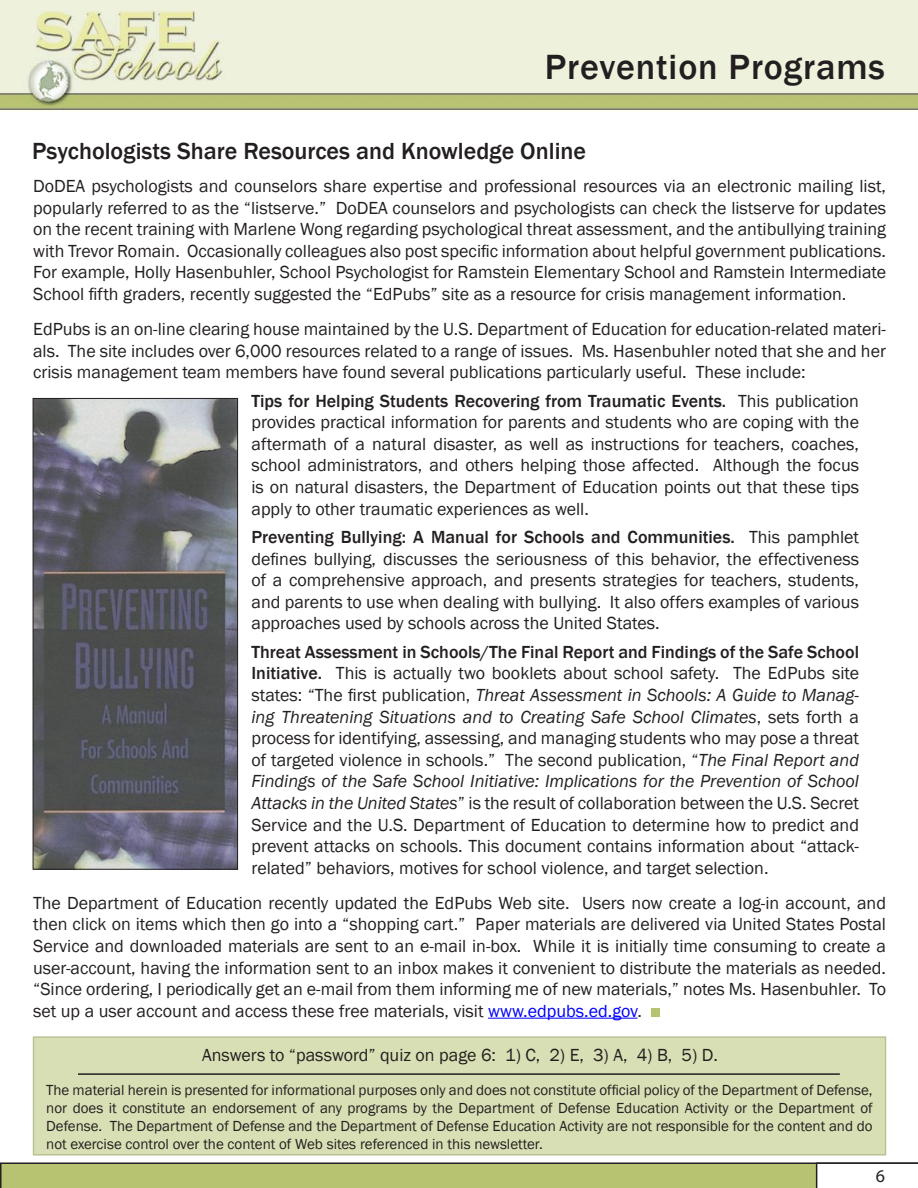
<style>
.page{position:relative;width:918px;height:1188px;background:#fff}
.page>*{position:absolute;margin:0;border:0;box-sizing:border-box;transform-origin:0 0}
.Page_Headers{font:500 36px "Franklin Gothic";letter-spacing:.025em;color:#231f20}
.Article_Title{font:500 24px "Franklin Gothic";color:#231f20}
.Newsletter_body_text{font:18px/21.6px "Franklin Gothic";color:#231f20;text-align:justify}
.Picture_Caption{font:18px "Franklin Gothic";color:#231f20}
.t1{font:18px "Myriad Pro";color:#231f20}
.Picture_Caption-2{font:15px/18px "Franklin Gothic";color:#231f20;text-align:justify}
.s1{font-weight:500}
.s2{font-style:italic}
.s3{color:#00f}
</style>
<div class="page">
<div style="left:33px;top:1036px;width:853px;height:120px;background:#d9dfb4;border:2px solid #b8c395"></div>
<hr style="left:78px;top:1073px;width:762px;height:2px;background:#231f20">
<svg style="left:0;top:1162px;width:918px;height:26px;background:#b7bf7d"></svg>
<img style="left:0;top:0;width:918px;height:111px">
<hr style="left:488px;top:1018px;width:150px;height:1px;background:#00f">
<div style="left:651px;top:1008px;width:9px;height:9px;background:#b8c372"></div>
<img style="left:35px;top:400px;width:201px;height:468px">
<div style="left:33px;top:398px;width:205px;height:472px;border:1px solid #231f20"></div>
<p class="Page_Headers" style="left:545px;top:45px;width:342px">Prevention Programs</p>
<p class="Article_Title" style="left:32px;top:137px;width:555px">Psychologists Share Resources and Knowledge Online</p>
<p class="Newsletter_body_text" style="left:33px;top:176px;width:854px">DoDEA psychologists and counselors share expertise and professional resources via an electronic mailing list, popularly referred to as the “listserve.” DoDEA counselors and psychologists can check the listserve for updates on the recent training with Marlene Wong regarding psychological threat assessment, and the antibullying training with Trevor Romain. Occasionally colleagues also post specific information about helpful government publications.<br>For example, Holly Hasenbuhler, School Psychologist for Ramstein Elementary School and Ramstein Intermediate School fifth graders, recently suggested the “EdPubs” site as a resource for crisis management information.</p>
<p class="Newsletter_body_text" style="left:33px;top:319px;width:854px">EdPubs is an on-line clearing house maintained by the U.S. Department of Education for education-related materi&shy;als. The site includes over 6,000 resources related to a range of issues. Ms. Hasenbuhler noted that she and her crisis management team members have found several publications particularly useful. These include:</p>
<p class="Newsletter_body_text" style="left:251px;top:390px;width:609px"><span class="s1">Tips for Helping Students Recovering from Traumatic Events.</span> This publication provides practical information for parents and students who are coping with the aftermath of a natural disaster, as well as instructions for teachers, coaches, school administrators, and others helping those affected. Although the focus is on natural disasters, the Department of Education points out that these tips apply to other traumatic experiences as well.</p>
<p class="Newsletter_body_text" style="left:251px;top:527px;width:609px"><span class="s1">Preventing Bullying: A Manual for Schools and Communities.</span> This pamphlet defines bullying, discusses the seriousness of this behavior, the effectiveness of a comprehensive approach, and presents strategies for teachers, students, and parents to use when dealing with bullying. It also offers examples of various approaches used by schools across the United States.</p>
<p class="Newsletter_body_text" style="left:251px;top:641px;width:609px"><span class="s1">Threat Assessment in Schools/The Final Report and Findings of the Safe School Initiative.</span> This is actually two booklets about school safety. The EdPubs site states: “The first publication, <span class="s2">Threat Assessment in Schools: A Guide to Manag&shy;ing Threatening Situations and to Creating Safe School Climates</span>, sets forth a process for identifying, assessing, and managing students who may pose a threat of targeted violence in schools.” The second publication, “<span class="s2">The Final Report and Findings of the Safe School Initiative: Implications for the Prevention of School Attacks in the United States</span>” is the result of collaboration between the U.S. Secret Service and the U.S. Department of Education to determine how to predict and prevent attacks on schools. This document contains information about “attack&shy;related” behaviors, motives for school violence, and target selection.</p>
<p class="Newsletter_body_text" style="left:33px;top:892px;width:854px">The Department of Education recently updated the EdPubs Web site. Users now create a log-in account, and then click on items which then go into a “shopping cart.” Paper materials are delivered via United States Postal Service and downloaded materials are sent to an e-mail in-box. While it is initially time consuming to create a user-account, having the information sent to an inbox makes it convenient to distribute the materials as needed. “Since ordering, I periodically get an e-mail from them informing me of new materials,” notes Ms. Hasenbuhler. To set up a user account and access these free materials, visit <span class="s3">www.edpubs.ed.gov</span>.</p>
<p class="Picture_Caption" style="left:202px;top:1044px;width:517px">Answers to “password” quiz on page 6: 1) C, 2) E, 3) A, 4) B, 5) D.</p>
<p class="Picture_Caption-2" style="left:46px;top:1082px;width:828px">The material herein is presented for informational purposes only and does not constitute official policy of the Department of Defense, nor does it constitute an endorsement of any programs by the Department of Defense Education Activity or the Department of Defense. The Department of Defense and the Department of Defense Education Activity are not responsible for the content and do not exercise control over the content of Web sites referenced in this newsletter.</p>
<p class="t1" style="left:876px;top:1165px;width:11px">6</p>
</div>
